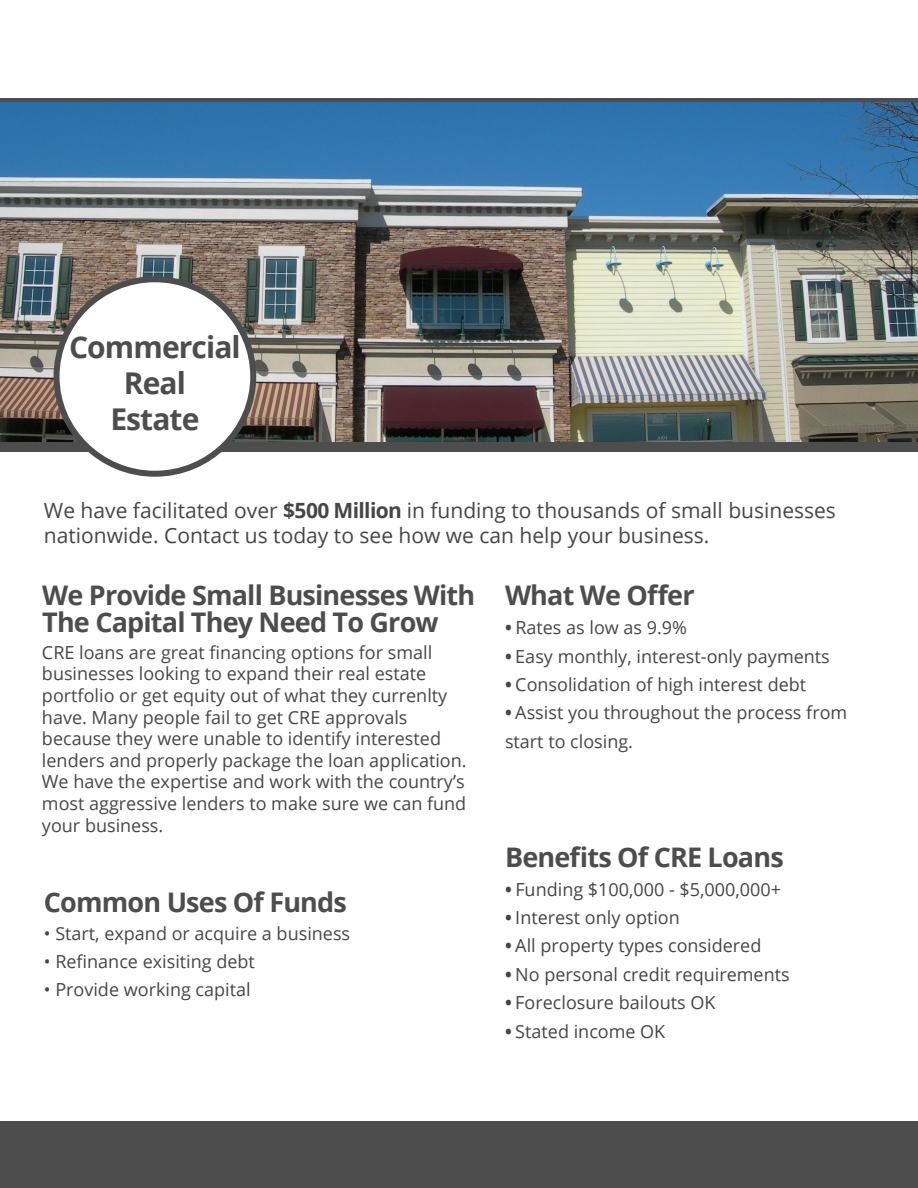
<style>
.page{position:relative;width:918px;height:1188px;background:#fff}
.page>*{position:absolute;margin:0;border:0;box-sizing:border-box;transform-origin:0 0}
.t1{font:700 30px "Open Sans";letter-spacing:-.03em;color:#4d4d4d}
.t2{font:700 27px/27px "Open Sans";letter-spacing:-.03em;color:#4d4d4d}
.t3{font:21px/25.2px "Open Sans";color:#454647}
.t4{font:18px/21.6px "Open Sans";color:#454647}
.t5{font:18px "Open Sans";color:#454547}
.s1{font-weight:700}
</style>
<div class="page">
<img style="left:0;top:102px;width:918px;height:340px">
<div style="left:1px;top:1121px;width:917px;height:67px;background:#4d4d4d"></div>
<div style="left:0;top:442px;width:918px;height:10px;background:#4d4d4d"></div>
<hr style="left:0;top:99px;width:918px;height:3px;background:#4d4d4d">
<div style="left:57px;top:279px;width:196px;height:195px;background:#fff;border-radius:50%"></div>
<div style="left:54px;top:276px;width:202px;height:201px;border:6px solid #4d4d4d;border-radius:50%"></div>
<p class="t1" style="left:69px;top:326px;width:173px">Commercial</p>
<p class="t1" style="left:124px;top:362px;width:64px">Real</p>
<p class="t1" style="left:110px;top:398px;width:91px">Estate</p>
<p class="t3" style="left:44px;top:497px;width:793px">We have facilitated over <span class="s1">$500 Million</span> in funding to thousands of small businesses nationwide. Contact us today to see how we can help your business.</p>
<p class="t2" style="left:42px;top:581px;width:435px">We Provide Small Businesses With<br>The Capital They Need To Grow</p>
<p class="t4" style="left:42px;top:641px;width:426px">CRE loans are great financing options for small businesses looking to expand their real estate portfolio or get equity out of what they currenlty have. Many people fail to get CRE approvals because they were unable to identify interested lenders and properly package the loan application.<br>We have the expertise and work with the country’s most aggressive lenders to make sure we can fund your business.</p>
<p class="t2" style="left:44px;top:888px;width:305px">Common Uses Of Funds</p>
<p class="t4" style="left:44px;top:922px;width:308px">• Start, expand or acquire a business</p>
<p class="t4" style="left:44px;top:950px;width:213px">• Refinance exisiting debt</p>
<p class="t4" style="left:44px;top:978px;width:208px">• Provide working capital</p>
<p class="t2" style="left:505px;top:581px;width:191px">What We Offer</p>
<p class="t4" style="left:505px;top:616px;width:184px"><span class="s1">•</span> Rates as low as 9.9%</p>
<p class="t4" style="left:505px;top:645px;width:326px"><span class="s1">•</span> Easy monthly, interest-only payments</p>
<p class="t4" style="left:505px;top:673px;width:303px"><span class="s1">•</span> Consolidation of high interest debt</p>
<p class="t4" style="left:505px;top:701px;width:344px"><span class="s1">•</span> Assist you throughout the process from</p>
<p class="t4" style="left:505px;top:730px;width:130px">start to closing.</p>
<p class="t2" style="left:505px;top:844px;width:280px">Benefits Of CRE Loans</p>
<p class="t5" style="left:505px;top:877px;width:278px"><span class="s1">•</span> Funding $100,000 - $5,000,000+</p>
<p class="t5" style="left:505px;top:905px;width:176px"><span class="s1">•</span> Interest only option</p>
<p class="t5" style="left:505px;top:934px;width:258px"><span class="s1">•</span> All property types considered</p>
<p class="t5" style="left:505px;top:962px;width:286px"><span class="s1">•</span> No personal credit requirements</p>
<p class="t5" style="left:505px;top:990px;width:212px"><span class="s1">•</span> Foreclosure bailouts OK</p>
<p class="t5" style="left:505px;top:1019px;width:162px"><span class="s1">•</span> Stated income OK</p>
</div>
